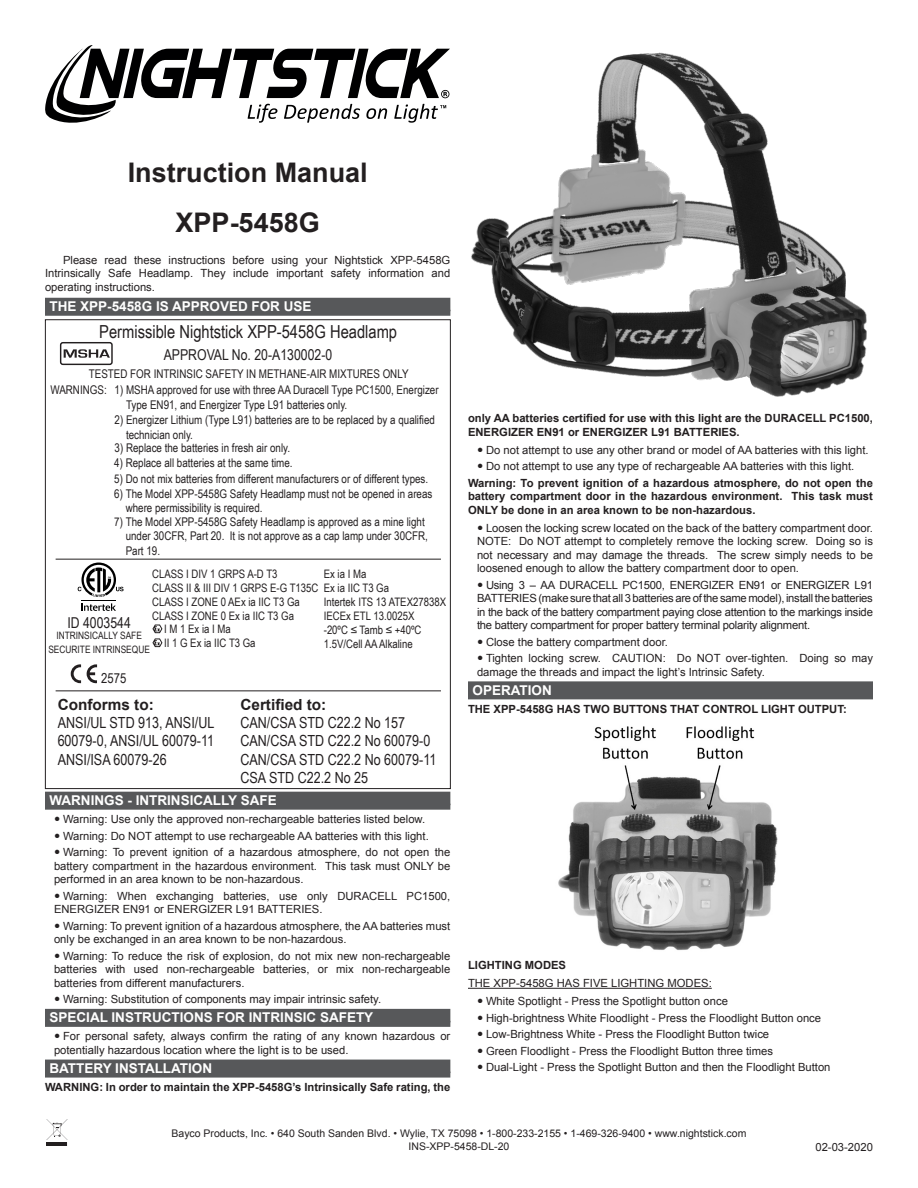
<style>
.page{position:relative;width:918px;height:1188px;background:#fff}
.page>*{position:absolute;margin:0;border:0;box-sizing:border-box;transform-origin:0 0}
.Header_-_Centered{font:700 27px "Arial";color:#231f20}
.t1{font:18px "Arial Narrow";color:#231f20}
.t2{font:15.3px/18.5px "Arial Narrow";color:#231f20}
.t3{font:15px "Arial Narrow";color:#231f20}
.t4{font:13.8px "Arial Narrow";color:#231f20}
.Section_Header_-_Rev{font:700 13.5px "Arial";color:#fff}
.t5{font:12px/14.4px "Arial Narrow";color:#231f20}
.t6{font:11.7px/14px "Arial Narrow";color:#231f20}
.Body{font:11.25px/13.5px "Arial";color:#231f20;text-align:justify}
.Sub_Header_-_Paragra{font:700 11.25px/13.5px "Arial";color:#231f20}
.Sub_Header_-_Cap_Bol{font:700 11.25px "Arial";color:#231f20}
.Sub_Header_-_Underli{font:11.25px "Arial";color:#231f20}
.t7{font:10.5px/12.6px "Arial";color:#231f20;text-align:center}
.t8{font:10.2px/13.2px "Arial Narrow";color:#231f20;text-align:center}
.s1{font-family:"Arial";font-weight:700}
</style>
<div class="page">
<hr style="left:47px;top:1143px;width:20px;height:3px;background:#231f20">
<svg style="left:46px;top:1119px;width:22px;height:21px"></svg>
<svg style="left:45px;top:45px;width:405px;height:78px"></svg>
<img style="left:471px;top:52px;width:396px;height:345px">
<div style="left:45px;top:298px;width:405px;height:13px;background:#57585a"></div>
<div style="left:45px;top:310px;width:405px;height:6px;background:#57585a"></div>
<div style="left:45px;top:792px;width:405px;height:13px;background:#57585a"></div>
<div style="left:45px;top:804px;width:405px;height:6px;background:#57585a"></div>
<div style="left:45px;top:1009px;width:405px;height:13px;background:#57585a"></div>
<div style="left:45px;top:1021px;width:405px;height:6px;background:#57585a"></div>
<div style="left:45px;top:1060px;width:405px;height:13px;background:#57585a"></div>
<div style="left:45px;top:1072px;width:405px;height:6px;background:#57585a"></div>
<svg style="left:87px;top:664px;width:10px;height:19px"></svg>
<svg style="left:71px;top:664px;width:10px;height:19px"></svg>
<svg style="left:64px;top:349px;width:46px;height:9px"></svg>
<div style="left:60px;top:342px;width:53px;height:23px;border:1px solid #231f20;border-radius:2px"></div>
<svg style="left:152px;top:624px;width:11px;height:23px"></svg>
<hr style="left:56px;top:559px;width:385px;height:1px;background:#231f20">
<hr style="left:56px;top:690px;width:385px;height:1px;background:#231f20">
<svg style="left:81px;top:603px;width:35px;height:8px"></svg>
<hr style="left:81px;top:600px;width:35px;height:1px;background:#000">
<svg style="left:78px;top:563px;width:46px;height:34px"></svg>
<div style="left:468px;top:681px;width:405px;height:14px;background:#57585a"></div>
<div style="left:468px;top:693px;width:405px;height:6px;background:#57585a"></div>
<hr style="left:468px;top:988px;width:244px;height:1px;background:#231f20">
<img style="left:558px;top:726px;width:220px;height:224px">
<p class="Header_-_Centered" style="left:128px;top:154px;width:242px">Instruction Manual</p>
<p class="Header_-_Centered" style="left:176px;top:205px;width:146px">XPP-5458G</p>
<p class="Body" style="left:45px;top:253px;width:407px;text-indent:18px">Please read these instructions before using your Nightstick XPP-5458G Intrinsically Safe Headlamp. They include important safety information and operating instructions.</p>
<p class="Section_Header_-_Rev" style="left:50px;top:298px;width:264px">THE XPP-5458G IS APPROVED FOR USE</p>
<p class="t1" style="left:99px;top:318px;width:299px">Permissible Nightstick XPP-5458G Headlamp</p>
<p class="t3" style="left:164px;top:344px;width:170px">APPROVAL No. 20-A130002-0</p>
<p class="t5" style="left:50px;top:365px;width:360px;line-height:16.4px;text-indent:38px">TESTED FOR INTRINSIC SAFETY IN METHANE-AIR MIXTURES ONLY<br>WARNINGS:</p>
<p class="t5" style="left:126px;top:383px;width:314px;text-indent:-11px">1) MSHA approved for use with three AA Duracell Type PC1500, Energizer<br>Type EN91, and Energizer Type L91 batteries only.</p>
<p class="t5" style="left:115px;top:441px;width:177px">3) Replace the batteries in fresh air only.</p>
<p class="t5" style="left:126px;top:412px;width:310px;text-indent:-11px">2) Energizer Lithium (Type L91) batteries are to be replaced by a qualified technician only.</p>
<p class="t5" style="left:114px;top:455px;width:180px">4) Replace all batteries at the same time.</p>
<p class="t5" style="left:114px;top:471px;width:316px">5) Do not mix batteries from different manufacturers or of different types.</p>
<p class="t5" style="left:126px;top:486px;width:308px;text-indent:-11px">6) The Model XPP-5458G Safety Headlamp must not be opened in areas where permissibility is required.</p>
<p class="t5" style="left:126px;top:514px;width:304px;text-indent:-11px">7) The Model XPP-5458G Safety Headlamp is approved as a mine light under 30CFR, Part 20. It is not approve as a cap lamp under 30CFR,<br>Part 19.</p>
<p class="t6" style="left:152px;top:566px;width:168px">CLASS I DIV 1 GRPS A-D T3<br>CLASS II &amp; III DIV 1 GRPS E-G T135C<br>CLASS I ZONE 0 AEx ia IIC T3 Ga<br>CLASS I ZONE 0 Ex ia IIC T3 Ga</p>
<p class="t6" style="left:324px;top:566px;width:124px">Ex ia I Ma<br>Ex ia IIC T3 Ga<br>Intertek ITS 13 ATEX27838X<br>IECEx ETL 13.0025X<br>-20ºC ≤ Tamb ≤ +40ºC<br>1.5V/Cell AA Alkaline</p>
<p class="t3" style="left:67px;top:611px;width:65px">ID 4003544</p>
<p class="t8" style="left:48px;top:629px;width:103px">INTRINSICALLY SAFE<br>SECURITE INTRINSEQUE</p>
<p class="t6" style="left:164px;top:621px;width:93px">I M 1 Ex ia I Ma<br>II 1 G Ex ia IIC T3 Ga</p>
<p class="t4" style="left:101px;top:668px;width:27px">2575</p>
<p class="t2" style="left:58px;top:694px;width:158px"><span class="s1">Conforms to:<br></span>ANSI/UL STD 913, ANSI/UL<br>60079-0, ANSI/UL 60079-11<br>ANSI/ISA 60079-26</p>
<p class="t2" style="left:240px;top:694px;width:198px"><span class="s1">Certified to:<br></span>CAN/CSA STD C22.2 No 157<br>CAN/CSA STD C22.2 No 60079-0<br>CAN/CSA STD C22.2 No 60079-11<br>CSA STD C22.2 No 25</p>
<p class="Section_Header_-_Rev" style="left:50px;top:792px;width:229px">WARNINGS - INTRINSICALLY SAFE</p>
<p class="Body" style="left:63px;top:813px;width:364px">Warning: Use only the approved non-rechargeable batteries listed below.</p>
<p class="Body" style="left:63px;top:829px;width:367px">Warning: Do NOT attempt to use rechargeable AA batteries with this light.</p>
<p class="Body" style="left:54px;top:846px;width:398px;text-indent:9px">Warning: To prevent ignition of a hazardous atmosphere, do not open the battery compartment in the hazardous environment. This task must ONLY be performed in an area known to be non-hazardous.</p>
<p class="Body" style="left:54px;top:889px;width:398px;text-indent:9px">Warning: When exchanging batteries, use only DURACELL PC1500,<br>ENERGIZER EN91 or ENERGIZER L91 BATTERIES.</p>
<p class="Body" style="left:54px;top:919px;width:398px;text-indent:9px">Warning: To prevent ignition of a hazardous atmosphere, the AA batteries must only be exchanged in an area known to be non-hazardous.</p>
<p class="Body" style="left:54px;top:949px;width:398px;text-indent:9px">Warning: To reduce the risk of explosion, do not mix new non-rechargeable batteries with used non-rechargeable batteries, or mix non-rechargeable batteries from different manufacturers.</p>
<p class="Body" style="left:63px;top:993px;width:320px">Warning: Substitution of components may impair intrinsic safety.</p>
<p class="Section_Header_-_Rev" style="left:50px;top:1009px;width:325px">SPECIAL INSTRUCTIONS FOR INTRINSIC SAFETY</p>
<p class="Body" style="left:54px;top:1030px;width:398px;text-indent:9px">For personal safety, always confirm the rating of any known hazardous or potentially hazardous location where the light is to be used.</p>
<p class="Section_Header_-_Rev" style="left:50px;top:1059px;width:164px">BATTERY INSTALLATION</p>
<p class="Sub_Header_-_Paragra" style="left:45px;top:1081px;width:407px">WARNING: In order to maintain the XPP-5458G’s Intrinsically Safe rating, the</p>
<p class="Sub_Header_-_Paragra" style="left:468px;top:412px;width:406px">only AA batteries certified for use with this light are the DURACELL PC1500,<br>ENERGIZER EN91 or ENERGIZER L91 BATTERIES.</p>
<p class="Body" style="left:486px;top:443px;width:384px">Do not attempt to use any other brand or model of AA batteries with this light.</p>
<p class="Body" style="left:486px;top:460px;width:370px">Do not attempt to use any type of rechargeable AA batteries with this light.</p>
<p class="Sub_Header_-_Paragra" style="left:468px;top:476px;width:407px;text-align:justify">Warning: To prevent ignition of a hazardous atmosphere, do not open the battery compartment door in the hazardous environment. This task must ONLY be done in an area known to be non-hazardous.</p>
<p class="Body" style="left:477px;top:521px;width:398px;text-indent:9px">Loosen the locking screw located on the back of the battery compartment door.<br>NOTE: Do NOT attempt to completely remove the locking screw. Doing so is not necessary and may damage the threads. The screw simply needs to be loosened enough to allow the battery compartment door to open.</p>
<p class="Body" style="left:477px;top:578px;width:397px;text-indent:9px">Using 3 – AA DURACELL PC1500, ENERGIZER EN91 or ENERGIZER L91<br>BATTERIES (make sure that all 3 batteries are of the same model), install the batteries in the back of the battery compartment paying close attention to the markings inside the battery compartment for proper battery terminal polarity alignment.</p>
<p class="Body" style="left:486px;top:635px;width:183px">Close the battery compartment door.</p>
<p class="Body" style="left:477px;top:652px;width:398px;text-indent:9px">Tighten locking screw. CAUTION: Do NOT over-tighten. Doing so may damage the threads and impact the light’s Intrinsic Safety.</p>
<p class="Section_Header_-_Rev" style="left:472px;top:681px;width:81px">OPERATION</p>
<p class="Sub_Header_-_Cap_Bol" style="left:468px;top:702px;width:380px">THE XPP-5458G HAS TWO BUTTONS THAT CONTROL LIGHT OUTPUT:</p>
<p class="Sub_Header_-_Cap_Bol" style="left:468px;top:958px;width:100px">LIGHTING MODES</p>
<p class="Sub_Header_-_Underli" style="left:468px;top:976px;width:245px">THE XPP-5458G HAS FIVE LIGHTING MODES:</p>
<p class="Body" style="left:486px;top:995px;width:243px">White Spotlight - Press the Spotlight button once</p>
<p class="Body" style="left:486px;top:1011px;width:337px">High-brightness White Floodlight - Press the Floodlight Button once</p>
<p class="Body" style="left:486px;top:1028px;width:285px">Low-Brightness White - Press the Floodlight Button twice</p>
<p class="Body" style="left:486px;top:1044px;width:288px">Green Floodlight - Press the Floodlight Button three times</p>
<p class="Body" style="left:486px;top:1061px;width:346px">Dual-Light - Press the Spotlight Button and then the Floodlight Button</p>
<p class="t7" style="left:172px;top:1127px;width:576px">Bayco Products, Inc. • 640 South Sanden Blvd. • Wylie, TX 75098 • 1-800-233-2155 • 1-469-326-9400 • www.nightstick.com<br>INS-XPP-5458-DL-20</p>
<p class="Body" style="left:815px;top:1141px;width:59px">02-03-2020</p>
</div>
